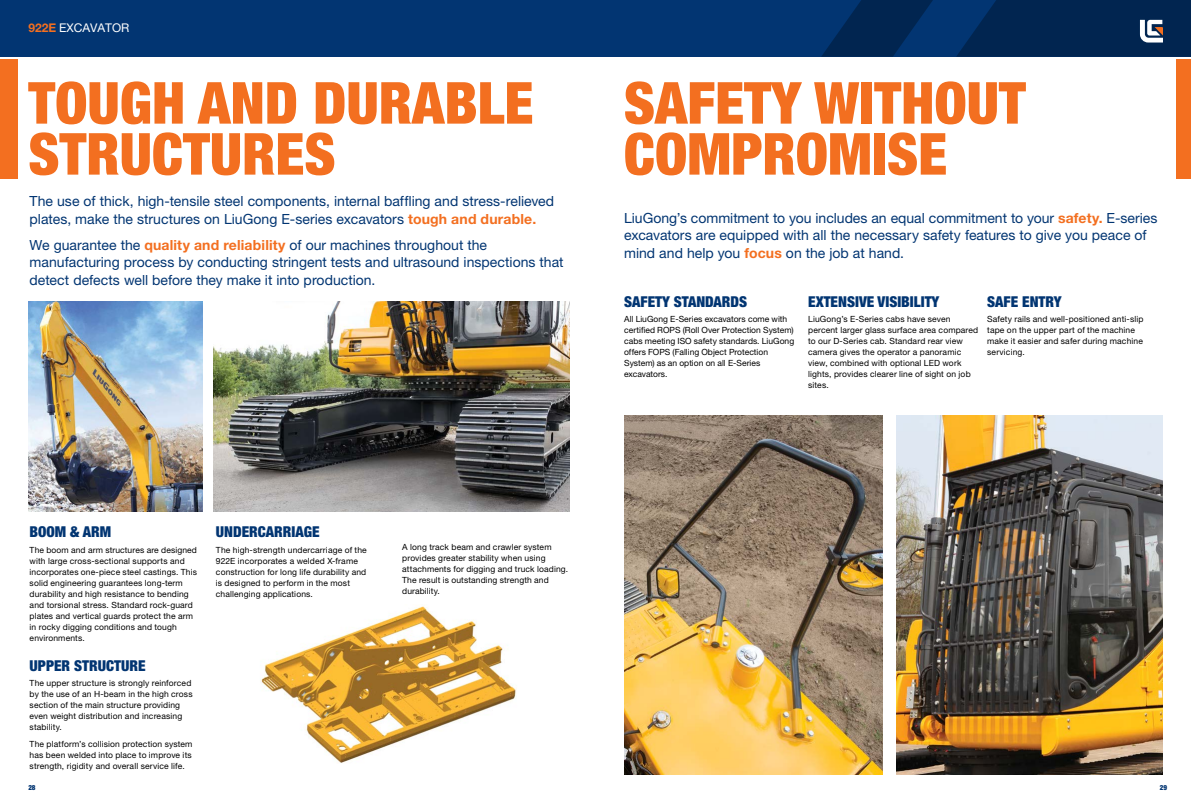
<style>
.page{position:relative;width:1191px;height:808px;background:#fff}
.page>*{position:absolute;margin:0;border:0;box-sizing:border-box;transform-origin:0 0}
.t1{font:900 condensed 58px/51px "Helvetica Neue LT Pro";color:#f36f20}
.t2{font:900 condensed 15px "Helvetica Neue LT Pro";color:#023572}
.t3{font:14px/17.5px "Helvetica Neue LT Pro";color:#023572}
.t4{font:12px "Helvetica Neue LT Pro";color:#fff}
.t5{font:8.5px/11px "Helvetica Neue LT Pro";letter-spacing:.015em;color:#000}
.t6{font:900 condensed 7px "Helvetica Neue LT Pro";color:#023572}
.s1{font-weight:700;color:#f36f20}
</style>
<div class="page">
<div style="left:595px;top:0;width:596px;height:57px;background:#023572"></div>
<div style="left:0;top:0;width:595px;height:57px;background:#023572"></div>
<svg style="left:821px;top:0;width:370px;height:57px"></svg>
<img style="left:260px;top:606px;width:257px;height:157px">
<img style="left:213px;top:301px;width:356px;height:210px">
<img style="left:28px;top:301px;width:175px;height:210px">
<img style="left:896px;top:415px;width:266px;height:360px">
<img style="left:624px;top:415px;width:258px;height:360px">
<div style="left:0;top:60px;width:17px;height:119px;background:#f36f20"></div>
<div style="left:1176px;top:60px;width:15px;height:119px;background:#f36f20"></div>
<h3 class="t4" style="left:28px;top:20px;width:103px"><span class="s1">922E</span> EXCAVATOR</h3>
<h1 class="t1" style="left:28px;top:77px;width:319px">TOUGH AND DURA</h1>
<h1 class="t1" style="left:444px;top:77px;width:87px">BLE</h1>
<h1 class="t1" style="left:28px;top:128px;width:63px">STRUCTURES</h1>
<h3 class="t3" style="left:30px;top:192px;width:526px">The use of thick, high-tensile steel components, internal baffling and stress-relieved plates, make the structures on LiuGong E-series excavators <span class="s1">tough and durable.</span></h3>
<h3 class="t3" style="left:30px;top:236px;width:535px">We guarantee the <span class="s1">quality and reliability</span> of our machines throughout the manufacturing process by conducting stringent tests and ultrasound inspections that detect defects well before they make it into production.</h3>
<h2 class="t2" style="left:30px;top:523px;width:83px">BOOM &amp; ARM</h2>
<p class="t5" style="left:30px;top:544px;width:169px">The boom and arm structures are designed with large cross-sectional supports and incorporates one-piece steel castings. This solid engineering guarantees long-term durability and high resistance to bending and torsional stress. Standard rock-guard plates and vertical guards protect the arm in rocky digging conditions and tough environments.</p>
<h2 class="t2" style="left:30px;top:657px;width:117px">UPPER STRUCTURE</h2>
<p class="t5" style="left:30px;top:678px;width:164px">The upper structure is strongly reinforced by the use of an H-beam in the high cross section of the main structure providing even weight distribution and increasing stability.</p>
<p class="t5" style="left:30px;top:738px;width:164px;text-align:justify">The platform’s collision protection system has been welded into place to improve its strength, rigidity and overall service life.</p>
<h2 class="t2" style="left:216px;top:523px;width:105px">UNDERCARRIAGE</h2>
<p class="t5" style="left:216px;top:544px;width:152px">The high-strength undercarriage of the 922E incorporates a welded X-frame construction for long life durability and is designed to perform in the most challenging applications.</p>
<p class="t5" style="left:402px;top:541px;width:167px">A long track beam and crawler system provides greater stability when using attachments for digging and truck loading.<br>The result is outstanding strength and durability.</p>
<h1 class="t1" style="left:624px;top:77px;width:264px">SAFETY WITHOUT<br>COM</h1>
<h1 class="t1" style="left:731px;top:128px;width:63px">PROMISE</h1>
<h3 class="t3" style="left:624px;top:208px;width:535px">LiuGong’s commitment to you includes an equal commitment to your <span class="s1">safety.</span> E-series excavators are equipped with all the necessary safety features to give you peace of mind and help you <span class="s1">focus</span> on the job at hand.</h3>
<h2 class="t2" style="left:624px;top:293px;width:125px">SAFETY STANDARDS</h2>
<p class="t5" style="left:624px;top:314px;width:172px">All LiuGong E-Series excavators come with certified ROPS (Roll Over Protection System) cabs meeting ISO safety standards. LiuGong offers FOPS (Falling Object Protection System) as an option on all E-Series excavators.</p>
<h2 class="t2" style="left:808px;top:293px;width:133px">EXTENSIVE VISIBILITY</h2>
<p class="t5" style="left:808px;top:314px;width:172px">LiuGong’s E-Series cabs have seven percent larger glass surface area compared to our D-Series cab. Standard rear view camera gives the operator a panoramic view, combined with optional LED work lights, provides clearer line of sight on job sites.</p>
<h2 class="t2" style="left:987px;top:293px;width:76px">SAFE ENTRY</h2>
<p class="t5" style="left:987px;top:314px;width:158px">Safety rails and well-positioned anti-slip tape on the upper part of the machine make it easier and safer during machine servicing.</p>
<p class="t6" style="left:28px;top:784px;width:9px">28</p>
<p class="t6" style="left:1159px;top:784px;width:9px">29</p>
</div>
